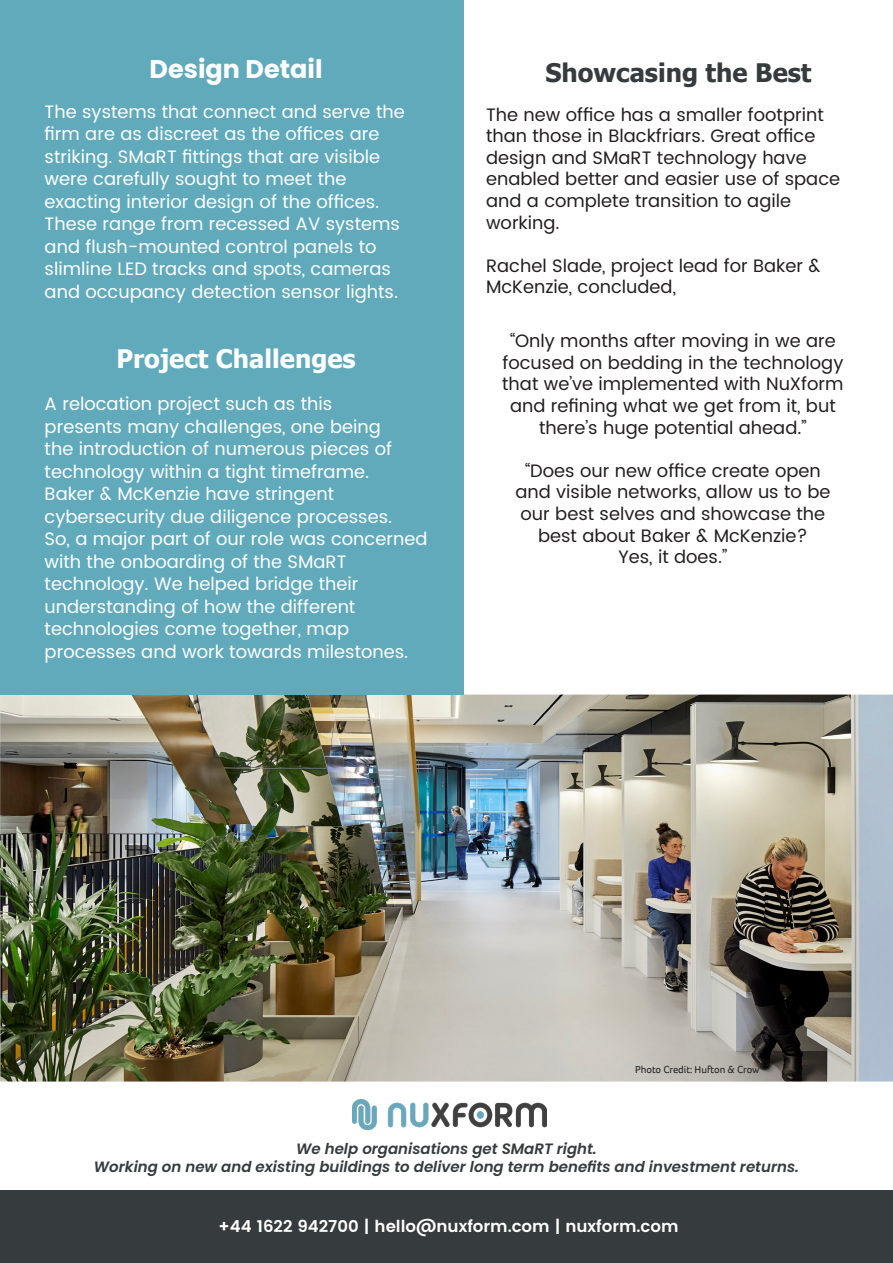
<style>
.page{position:relative;width:893px;height:1263px;background:#fff}
.page>*{position:absolute;margin:0;border:0;box-sizing:border-box;transform-origin:0 0}
.t1{font:700 25.5px "Tahoma";color:#fff}
.t2{font:700 25.5px "Tahoma";color:#363b3d}
.t3{font:700 25.5px "Poppins";color:#fff}
.t4{font:18px/22.5px "Poppins";color:#fff}
.t5{font:18px/21.6px "Poppins";color:#231f20}
.t6{font:600 16.5px "Poppins";color:#fff}
.t7{font:italic 600 15px "Poppins";color:#363b3d}
.t8{font:10.5px "Foco";color:#231f20}
</style>
<div class="page">
<div style="left:0;top:1191px;width:893px;height:72px;background:#363b3d"></div>
<img style="left:0;top:694px;width:893px;height:387px">
<div style="left:0;top:0;width:464px;height:694px;background:#61aabc"></div>
<img style="left:352px;top:1099px;width:195px;height:30px">
<p class="t3" style="left:150px;top:54px;width:174px">Design Detail</p>
<p class="t4" style="left:45px;top:101px;width:362px">The systems that connect and serve the firm are as discreet as the offices are striking. SMaRT fittings that are visible were carefully sought to meet the exacting interior design of the offices.<br>These range from recessed AV systems and flush-mounted control panels to slimline LED tracks and spots, cameras and occupancy detection sensor lights.</p>
<p class="t1" style="left:116px;top:341px;width:241px">Project Challenges</p>
<p class="t4" style="left:45px;top:393px;width:349px">A relocation project such as this presents many challenges, one being the introduction of numerous pieces of technology within a tight timeframe.<br>Baker &amp; McKenzie have stringent cybersecurity due diligence processes.</p>
<p class="t4" style="left:45px;top:528px;width:384px">So, a major part of our role was concerned with the onboarding of the SMaRT technology. We helped bridge their understanding of how the different technologies come together, map processes and work towards milestones.</p>
<p class="t2" style="left:545px;top:55px;width:268px">Showcasing the Best</p>
<p class="t5" style="left:486px;top:104px;width:356px">The new office has a smaller footprint than those in Blackfriars. Great office design and SMaRT technology have enabled better and easier use of space and a complete transition to agile working.</p>
<p class="t5" style="left:486px;top:255px;width:336px">Rachel Slade, project lead for Baker &amp;<br>McKenzie, concluded,</p>
<p class="t5" style="left:502px;top:331px;width:343px;text-align:center">“Only months after moving in we are focused on bedding in the technology that we’ve implemented with NuXform and refining what we get from it, but there’s huge potential ahead.”</p>
<p class="t5" style="left:515px;top:460px;width:316px;text-align:center">“Does our new office create open and visible networks, allow us to be our best selves and showcase the best about Baker &amp; McKenzie?<br>Yes, it does.”</p>
<p class="t8" style="left:635px;top:1063px;width:126px">Photo Credit: Hufton &amp; Crow</p>
<p class="t7" style="left:296px;top:1140px;width:302px">We help organisations get SMaRT right.</p>
<p class="t7" style="left:94px;top:1158px;width:707px">Working on new and existing buildings to deliver long term benefits and investment returns.</p>
<p class="t6" style="left:219px;top:1214px;width:461px">+44 1622 942700 | hello@nuxform.com | nuxform.com</p>
</div>
